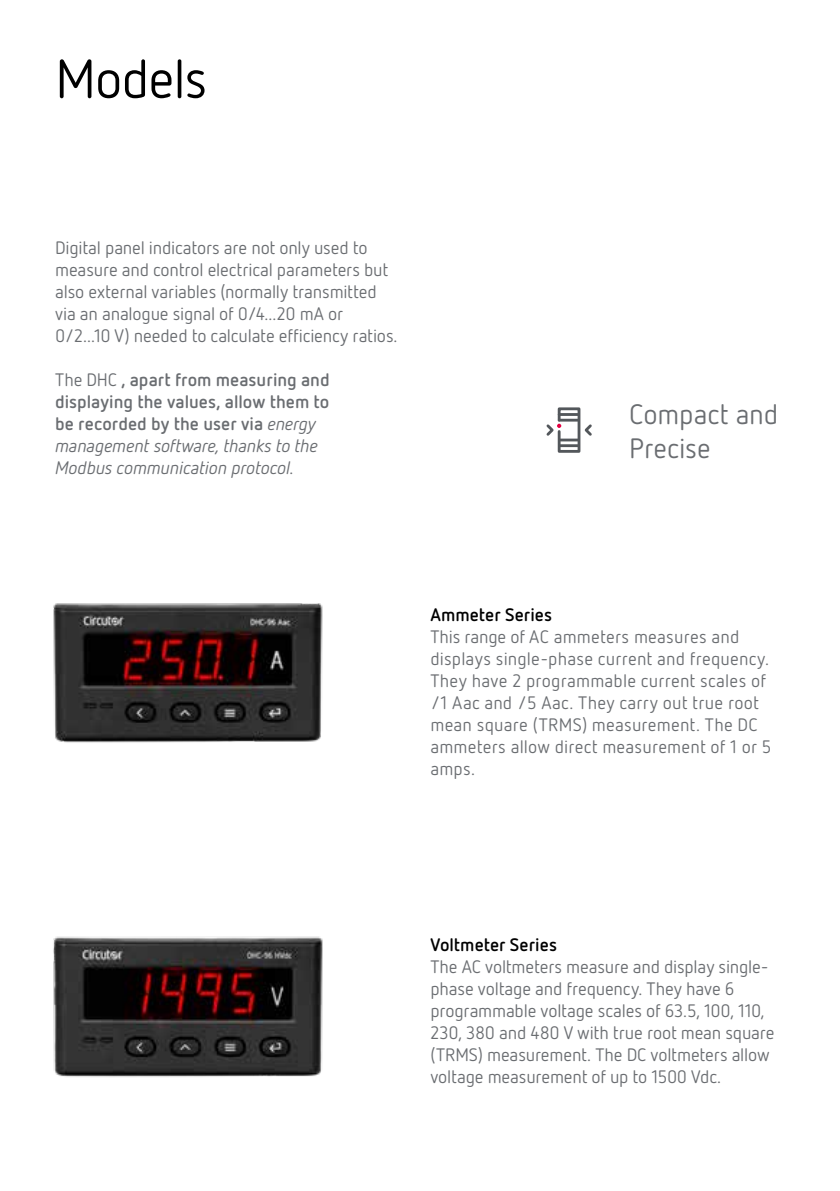
<style>
.page{position:relative;width:840px;height:1191px;background:#fff}
.page>*{position:absolute;margin:0;border:0;box-sizing:border-box;transform-origin:0 0}
.t1{font:54px "Netto Pro";letter-spacing:-.02em;color:#000}
.t2{font:28px/33px "Netto Pro";color:#6a6d71}
.t3{font:18px/22px "Netto Pro";letter-spacing:-.005em;color:#6a6d71}
.t4{font:700 18px/22px "Netto Pro";color:#6a6d71}
.t5{font:700 18px "Netto Pro";color:#000}
.s1{font-weight:400}
.s2{font-weight:400;font-style:italic}
</style>
<div class="page">
<img style="left:53px;top:603px;width:270px;height:140px">
<img style="left:53px;top:936px;width:270px;height:141px">
<svg style="left:546px;top:407px;width:46px;height:46px"></svg>
<h1 class="t1" style="left:55px;top:44px;width:154px">Models</h1>
<p class="t3" style="left:55px;top:236px;width:344px">Digital panel indicators are not only used to measure and control electrical parameters but also external variables (normally transmitted via an analogue signal of 0/4...20 mA or 0/2...10 V) needed to calculate efficiency ratios.</p>
<p class="t4" style="left:55px;top:368px;width:276px"><span class="s1">The DHC</span> , apart from measuring and displaying the values, allow them to be recorded by the user via <span class="s2">energy management software, thanks to the Modbus communication protocol.</span></p>
<h2 class="t2" style="left:628px;top:397px;width:151px">Compact and<br>Precise</h2>
<p class="t5" style="left:430px;top:602px;width:123px">Ammeter Series</p>
<p class="t3" style="left:430px;top:624px;width:342px">This range of AC ammeters measures and displays single-phase current and frequency.<br>They have 2 programmable current scales of /1 Aac and /5 Aac. They carry out true root mean square (TRMS) measurement. The DC ammeters allow direct measurement of 1 or 5 amps.</p>
<p class="t5" style="left:430px;top:932px;width:128px">Voltmeter Series</p>
<p class="t3" style="left:430px;top:955px;width:345px">The AC voltmeters measure and display single&shy;phase voltage and frequency. They have 6 programmable voltage scales of 63.5, 100, 110, 230, 380 and 480 V with true root mean square (TRMS) measurement. The DC voltmeters allow voltage measurement of up to 1500 Vdc.</p>
</div>
